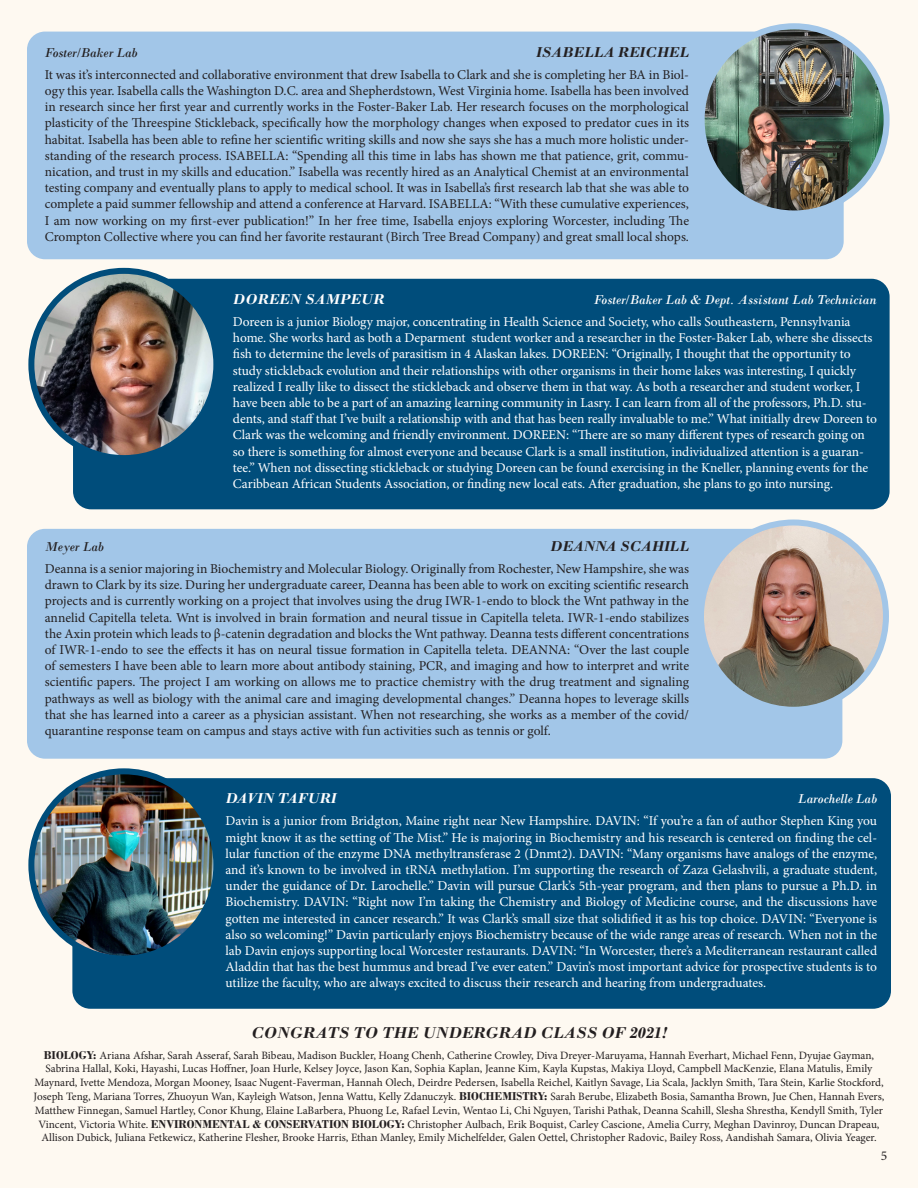
<style>
.page{position:relative;width:918px;height:1188px;background:#fef9f1}
.page>*{position:absolute;margin:0;border:0;box-sizing:border-box;transform-origin:0 0}
.t1{font:italic 700 16.5px "Bodoni";color:#231f20}
.t2{font:italic 700 15px "Bodoni";color:#231f20}
.t3{font:italic 700 15px "Bodoni";color:#fff}
.t4{font:13.5px/16.2px "Minion Pro";letter-spacing:-.005em;color:#231f20;text-align:justify}
.t5{font:13.5px/16.2px "Minion Pro";letter-spacing:-.005em;color:#fff}
.t6{font:italic 13.5px "Bodoni";color:#fff}
.t7{font:italic 13.5px "Bodoni";color:#231f20}
.t8{font:11.25px/13.8px "Minion Pro";color:#231f20;text-align:center}
.s1{font-family:"Bodoni";font-weight:700;font-size:12px}
</style>
<div class="page">
<div style="left:27px;top:32px;width:817px;height:227px;background:#a2c6e8;border-radius:18px"></div>
<div style="left:73px;top:279px;width:817px;height:230px;background:#004d7b;border-radius:18px"></div>
<div style="left:27px;top:529px;width:815px;height:230px;background:#a2c6e8;border-radius:18px"></div>
<div style="left:72px;top:778px;width:819px;height:231px;background:#004d7b;border-radius:18px"></div>
<img style="left:31px;top:271px;width:185px;height:183px">
<div style="left:28px;top:268px;width:191px;height:193px;border:6px solid #004d7b;border-radius:50%"></div>
<img style="left:32px;top:771px;width:184px;height:188px">
<div style="left:28px;top:768px;width:191px;height:194px;border:6px solid #004d7b;border-radius:50%"></div>
<img style="left:701px;top:523px;width:185px;height:187px">
<div style="left:698px;top:520px;width:191px;height:193px;border:6px solid #a2c6e8;border-radius:50%"></div>
<img style="left:702px;top:26px;width:185px;height:187px">
<div style="left:699px;top:23px;width:191px;height:193px;border:6px solid #a2c6e8;border-radius:50%"></div>
<p class="t7" style="left:45px;top:44px;width:94px">Foster/Baker Lab</p>
<p class="t2" style="left:536px;top:43px;width:155px">ISABELLA REICHEL</p>
<p class="t4" style="left:45px;top:66px;width:646px">It was it’s interconnected and collaborative environment that drew Isabella to Clark and she is completing her BA in Biol&shy;ogy this year. Isabella calls the Washington D.C. area and Shepherdstown, West Virginia home. Isabella has been involved in research since her first year and currently works in the Foster-Baker Lab. Her research focuses on the morphological plasticity of the Threespine Stickleback, specifically how the morphology changes when exposed to predator cues in its habitat. Isabella has been able to refine her scientific writing skills and now she says she has a much more holistic under&shy;standing of the research process. ISABELLA: “Spending all this time in labs has shown me that patience, grit, commu&shy;nication, and trust in my skills and education.” Isabella was recently hired as an Analytical Chemist at an environmental testing company and eventually plans to apply to medical school. It was in Isabella’s first research lab that she was able to complete a paid summer fellowship and attend a conference at Harvard. ISABELLA: “With these cumulative experiences, I am now working on my first-ever publication!” In her free time, Isabella enjoys exploring Worcester, including The Crompton Collective where you can find her favorite restaurant (Birch Tree Bread Company) and great small local shops.</p>
<p class="t3" style="left:233px;top:290px;width:153px">DOREEN SAMPEUR</p>
<p class="t6" style="left:594px;top:291px;width:285px">Foster/Baker Lab &amp; Dept. Assistant Lab Technician</p>
<p class="t5" style="left:233px;top:314px;width:645px">Doreen is a junior Biology major, concentrating in Health Science and Society, who calls Southeastern, Pennsylvania home. She works hard as both a Deparment student worker and a researcher in the Foster-Baker Lab, where she dissects fish to determine the levels of parasitism in 4 Alaskan lakes. DOREEN: “Originally, I thought that the opportunity to study stickleback evolution and their relationships with other organisms in their home lakes was interesting, I quickly realized I really like to dissect the stickleback and observe them in that way. As both a researcher and student worker, I have been able to be a part of an amazing learning community in Lasry. I can learn from all of the professors, Ph.D. stu&shy;dents, and staff that I’ve built a relationship with and that has been really invaluable to me.” What initially drew Doreen to Clark was the welcoming and friendly environment. DOREEN: “There are so many different types of research going on so there is something for almost everyone and because Clark is a small institution, individualized attention is a guaran&shy;tee.” When not dissecting stickleback or studying Doreen can be found exercising in the Kneller, planning events for the Caribbean African Students Association, or finding new local eats. After graduation, she plans to go into nursing.</p>
<p class="t7" style="left:45px;top:538px;width:61px">Meyer Lab</p>
<p class="t2" style="left:550px;top:537px;width:140px">DEANNA SCAHILL</p>
<p class="t4" style="left:45px;top:561px;width:646px">Deanna is a senior majoring in Biochemistry and Molecular Biology. Originally from Rochester, New Hampshire, she was drawn to Clark by its size. During her undergraduate career, Deanna has been able to work on exciting scientific research projects and is currently working on a project that involves using the drug IWR-1-endo to block the Wnt pathway in the annelid Capitella teleta. Wnt is involved in brain formation and neural tissue in Capitella teleta. IWR-1-endo stabilizes the Axin protein which leads to β-catenin degradation and blocks the Wnt pathway. Deanna tests different concentrations of IWR-1-endo to see the effects it has on neural tissue formation in Capitella teleta. DEANNA: “Over the last couple of semesters I have been able to learn more about antibody staining, PCR, and imaging and how to interpret and write scientific papers. The project I am working on allows me to practice chemistry with the drug treatment and signaling pathways as well as biology with the animal care and imaging developmental changes.” Deanna hopes to leverage skills that she has learned into a career as a physician assistant. When not researching, she works as a member of the covid/ quarantine response team on campus and stays active with fun activities such as tennis or golf.</p>
<p class="t3" style="left:226px;top:789px;width:113px">DAVIN TAFURI</p>
<p class="t6" style="left:798px;top:791px;width:81px">Larochelle Lab</p>
<p class="t5" style="left:226px;top:813px;width:653px;text-align:justify">Davin is a junior from Bridgton, Maine right near New Hampshire. DAVIN: “If you’re a fan of author Stephen King you might know it as the setting of The Mist.” He is majoring in Biochemistry and his research is centered on finding the cel&shy;lular function of the enzyme DNA methyltransferase 2 (Dnmt2). DAVIN: “Many organisms have analogs of the enzyme, and it’s known to be involved in tRNA methylation. I’m supporting the research of Zaza Gelashvili, a graduate student, under the guidance of Dr. Larochelle.” Davin will pursue Clark’s 5th-year program, and then plans to pursue a Ph.D. in Biochemistry. DAVIN: “Right now I’m taking the Chemistry and Biology of Medicine course, and the discussions have gotten me interested in cancer research.” It was Clark’s small size that solidified it as his top choice. DAVIN: “Everyone is also so welcoming!” Davin particularly enjoys Biochemistry because of the wide range areas of research. When not in the lab Davin enjoys supporting local Worcester restaurants. DAVIN: “In Worcester, there’s a Mediterranean restaurant called Aladdin that has the best hummus and bread I’ve ever eaten.” Davin’s most important advice for prospective students is to utilize the faculty, who are always excited to discuss their research and hearing from undergraduates.</p>
<p class="t1" style="left:251px;top:1023px;width:417px">CONGRATS TO THE UNDERGRAD CLASS OF 2021!</p>
<p class="t8" style="left:44px;top:1048px;width:832px"><span class="s1">BIOLOGY:</span> Ariana Afshar, Sarah Asseraf, Sarah Bibeau, Madison Buckler, Hoang Chenh, Catherine Crowley, Diva Dreyer-Maruyama, Hannah Everhart, Michael Fenn, Dyujae Gayman,</p>
<p class="t8" style="left:34px;top:1062px;width:852px">Sabrina Hallal, Koki, Hayashi, Lucas Hoffner, Joan Hurle, Kelsey Joyce, Jason Kan, Sophia Kaplan, Jeanne Kim, Kayla Kupstas, Makiya Lloyd, Campbell MacKenzie, Elana Matulis, Emily Maynard, Ivette Mendoza, Morgan Mooney, Isaac Nugent-Faverman, Hannah Olech, Deirdre Pedersen, Isabella Reichel, Kaitlyn Savage, Lia Scala, Jacklyn Smith, Tara Stein, Karlie Stockford, Joseph Teng, Mariana Torres, Zhuoyun Wan, Kayleigh Watson, Jenna Wattu, Kelly Zdanuczyk. <span class="s1">BIOCHEMISTRY:</span> Sarah Berube, Elizabeth Bosia, Samantha Brown, Jue Chen, Hannah Evers, Matthew Finnegan, Samuel Hartley, Conor Khung, Elaine LaBarbera, Phuong Le, Rafael Levin, Wentao Li, Chi Nguyen, Tarishi Pathak, Deanna Scahill, Slesha Shrestha, Kendyll Smith, Tyler Vincent, Victoria White. <span class="s1">ENVIRONMENTAL &amp; CONSERVATION BIOLOGY:</span> Christopher Aulbach, Erik Boquist, Carley Cascione, Amelia Curry, Meghan Davinroy, Duncan Drapeau, Allison Dubick, Juliana Fetkewicz, Katherine Flesher, Brooke Harris, Ethan Manley, Emily Michelfelder, Galen Oettel, Christopher Radovic, Bailey Ross, Aandishah Samara, Olivia Yeager.</p>
<p class="t4" style="left:881px;top:1147px;width:8px">5</p>
</div>
